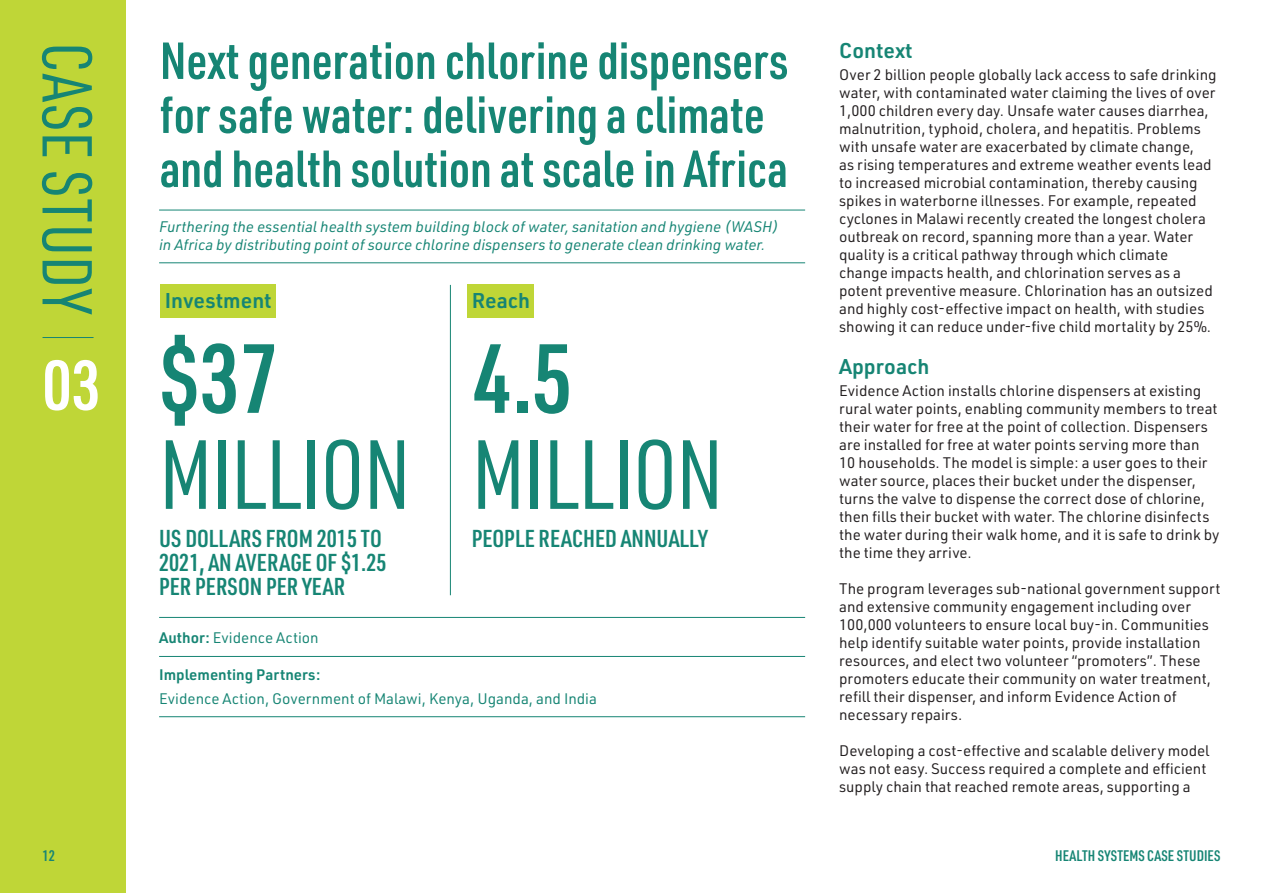
<style>
.page{position:relative;width:1263px;height:893px;background:#fff}
.page>*{position:absolute;margin:0;border:0;box-sizing:border-box;transform-origin:0 0}
.t1{font:96px "URWDIN Cond";letter-spacing:-.01em;color:#168574}
.t2{font:600 96px "URWDIN Cond";color:#168574}
.t3{font:69px "URWDIN Cond";letter-spacing:.015em;color:#168574}
.t4{font:600 69px "URWDIN Cond";color:#fff}
.t5{font:600 51px/54px "URWDIN Cond";color:#168574}
.t6{font:600 24px/24px "URWDIN Cond";color:#168574}
.t7{font:600 21px "URWDIN";color:#168574}
.t8{font:15px/18px "URWDIN";color:#231f20}
.t9{font:italic 15px/18px "URWDIN";color:#168574}
.t10{font:15px "URWDIN";color:#168574}
.t11{font:600 15px "URWDIN Cond";letter-spacing:.01em;color:#168574}
.t12{font:600 15px "URWDIN";color:#168574}
.s1{font-weight:600}
</style>
<div class="page">
<div style="left:0;top:0;width:125px;height:893px;background:#bfd637"></div>
<hr style="left:43px;top:337px;width:51px;height:1px;background:#168574">
<hr style="left:159px;top:617px;width:646px;height:1px;background:#168574">
<hr style="left:159px;top:656px;width:646px;height:1px;background:#168574">
<hr style="left:159px;top:716px;width:646px;height:1px;background:#168574">
<div style="left:161px;top:284px;width:115px;height:34px;background:#bfd637"></div>
<hr style="left:450px;top:285px;width:1px;height:310px;background:#168574">
<div style="left:467px;top:284px;width:67px;height:34px;background:#bfd637"></div>
<hr style="left:159px;top:210px;width:646px;height:1px;background:#168574">
<hr style="left:159px;top:262px;width:646px;height:1px;background:#168574">
<h2 class="t3" style="left:112px;top:43px;width:274px;rotate:90deg">CASE STUDY</h2>
<h2 class="t4" style="left:43px;top:339px;width:59px">03</h2>
<h3 class="t5" style="left:160px;top:32px;width:630px">Next generation chlorine dispensers for safe water: delivering a climate and health solution at scale in Africa</h3>
<p class="t9" style="left:159px;top:217px;width:621px">Furthering the essential health system building block of water, sanitation and hygiene (WASH) in Africa by distributing point of source chlorine dispensers to generate clean drinking water.</p>
<h3 class="t7" style="left:165px;top:286px;width:108px">Investment</h3>
<h1 class="t2" style="left:159px;top:314px;width:122px">$37</h1>
<h1 class="t1" style="left:159px;top:412px;width:253px">MILLION</h1>
<h3 class="t6" style="left:159px;top:526px;width:229px">US DOLLARS FROM 2015 TO<br>2021, AN AVERAGE OF $1.25<br>PER PERSON PER YEAR</h3>
<h3 class="t7" style="left:472px;top:286px;width:60px">Reach</h3>
<h1 class="t2" style="left:472px;top:314px;width:103px">4.5</h1>
<h1 class="t1" style="left:472px;top:412px;width:253px">MILLION</h1>
<h3 class="t6" style="left:472px;top:526px;width:238px">PEOPLE REACHED ANNUALLY</h3>
<p class="t10" style="left:159px;top:628px;width:161px"><span class="s1">Author:</span> Evidence Action</p>
<p class="t12" style="left:159px;top:664px;width:163px">Implementing Partners:</p>
<p class="t10" style="left:159px;top:688px;width:439px">Evidence Action, Government of Malawi, Kenya, Uganda, and India</p>
<h3 class="t7" style="left:839px;top:36px;width:75px">Context</h3>
<p class="t8" style="left:839px;top:65px;width:379px">Over 2 billion people globally lack access to safe drinking water, with contaminated water claiming the lives of over 1,000 children every day. Unsafe water causes diarrhea, malnutrition, typhoid, cholera, and hepatitis. Problems with unsafe water are exacerbated by climate change,<br>as rising temperatures and extreme weather events lead to increased microbial contamination, thereby causing spikes in waterborne illnesses. For example, repeated cyclones in Malawi recently created the longest cholera outbreak on record, spanning more than a year. Water quality is a critical pathway through which climate change impacts health, and chlorination serves as a potent preventive measure. Chlorination has an outsized and highly cost-effective impact on health, with studies showing it can reduce under-five child mortality by 25%.</p>
<h3 class="t7" style="left:839px;top:352px;width:92px">Approach</h3>
<p class="t8" style="left:839px;top:381px;width:382px">Evidence Action installs chlorine dispensers at existing rural water points, enabling community members to treat their water for free at the point of collection. Dispensers are installed for free at water points serving more than 10 households. The model is simple: a user goes to their water source, places their bucket under the dispenser, turns the valve to dispense the correct dose of chlorine, then fills their bucket with water. The chlorine disinfects the water during their walk home, and it is safe to drink by the time they arrive.</p>
<p class="t8" style="left:839px;top:579px;width:383px">The program leverages sub-national government support and extensive community engagement including over 100,000 volunteers to ensure local buy-in. Communities help identify suitable water points, provide installation resources, and elect two volunteer “promoters”. These promoters educate their community on water treatment, refill their dispenser, and inform Evidence Action of necessary repairs.</p>
<p class="t8" style="left:839px;top:741px;width:372px">Developing a cost-effective and scalable delivery model was not easy. Success required a complete and efficient supply chain that reached remote areas, supporting a</p>
<p class="t11" style="left:43px;top:846px;width:14px">12</p>
<p class="t11" style="left:1055px;top:846px;width:167px">HEALTH SYSTEMS CASE STUDIES</p>
</div>
